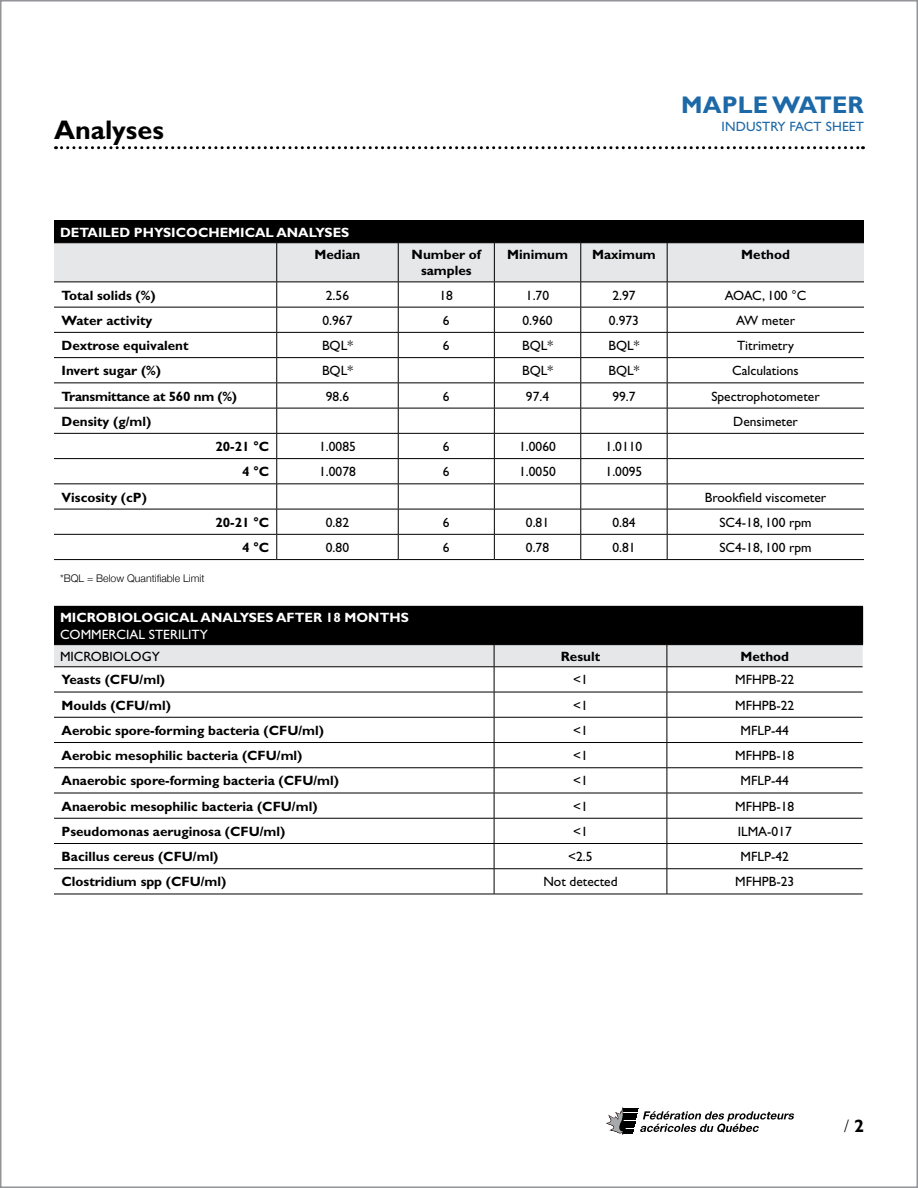
<style>
.page{position:relative;width:918px;height:1188px;background:#fff}
.page>*{position:absolute;margin:0;border:0;box-sizing:border-box;transform-origin:0 0}
.t1{font:700 27px "Gill Sans";color:#000}
.t2{font:700 24.15px "Gill Sans";letter-spacing:.005em;color:#1d68a6}
.t3{font:300 18px "Gill Sans";color:#000}
.t4{font:700 13.5px/16.2px "Gill Sans";color:#000;text-align:center}
.t5{font:13.5px "Gill Sans";color:#000}
.t6{font:700 13.5px "Gill Sans";color:#fff}
.t7{font:700 13.5px "Gill Sans";letter-spacing:-.02em;color:#000}
.t8{font:13.5px "Gill Sans";color:#fff}
.t9{font:13.5px "Gill Sans";letter-spacing:.01em;color:#1d68a6}
.t10{font:300 10.5px "Helvetica Neue";color:#000}
.s1{font-weight:700}
</style>
<div class="page">
<svg style="left:607px;top:1108px;width:187px;height:26px"></svg>
<div style="left:54px;top:221px;width:810px;height:22px;background:#000"></div>
<hr style="left:54px;top:220px;width:223px;height:1px;background:#000">
<hr style="left:277px;top:220px;width:121px;height:1px;background:#000">
<hr style="left:398px;top:220px;width:96px;height:1px;background:#000">
<hr style="left:494px;top:220px;width:87px;height:1px;background:#000">
<hr style="left:581px;top:220px;width:86px;height:1px;background:#000">
<hr style="left:667px;top:220px;width:197px;height:1px;background:#000">
<hr style="left:54px;top:559px;width:223px;height:1px;background:#000">
<hr style="left:277px;top:559px;width:121px;height:1px;background:#000">
<hr style="left:398px;top:559px;width:96px;height:1px;background:#000">
<hr style="left:494px;top:559px;width:87px;height:1px;background:#000">
<hr style="left:581px;top:559px;width:86px;height:1px;background:#000">
<hr style="left:667px;top:559px;width:197px;height:1px;background:#000">
<svg style="left:54px;top:243px;width:810px;height:316px"></svg>
<hr style="left:54px;top:282px;width:223px;height:1px;background:#000">
<hr style="left:277px;top:282px;width:121px;height:1px;background:#000">
<hr style="left:398px;top:282px;width:96px;height:1px;background:#000">
<hr style="left:494px;top:282px;width:87px;height:1px;background:#000">
<hr style="left:581px;top:282px;width:86px;height:1px;background:#000">
<hr style="left:667px;top:282px;width:197px;height:1px;background:#000">
<div style="left:54px;top:606px;width:809px;height:39px;background:#000"></div>
<hr style="left:54px;top:894px;width:440px;height:1px;background:#000">
<hr style="left:494px;top:894px;width:173px;height:1px;background:#000">
<hr style="left:667px;top:894px;width:196px;height:1px;background:#000">
<svg style="left:54px;top:645px;width:809px;height:249px"></svg>
<svg style="left:56px;top:146px;width:807px;height:3px"></svg>
<h1 class="t1" style="left:54px;top:114px;width:111px">Analyses</h1>
<h2 class="t2" style="left:681px;top:91px;width:184px">MAPLE WATER</h2>
<p class="t9" style="left:722px;top:119px;width:144px">INDUSTRY FACT SHEET</p>
<p class="t6" style="left:60px;top:224px;width:291px">DETAILED PHYSICOCHEMICAL ANALYSES</p>
<p class="t4" style="left:315px;top:246px;width:47px">Median</p>
<p class="t4" style="left:412px;top:246px;width:71px">Number of samples</p>
<p class="t4" style="left:507px;top:246px;width:62px">Minimum</p>
<p class="t4" style="left:592px;top:246px;width:65px">Maximum</p>
<p class="t4" style="left:741px;top:246px;width:50px">Method</p>
<p class="t4" style="left:62px;top:287px;width:96px">Total solids (%)</p>
<p class="t5" style="left:326px;top:287px;width:25px">2.56</p>
<p class="t5" style="left:440px;top:287px;width:15px">18</p>
<p class="t5" style="left:526px;top:287px;width:25px">1.70</p>
<p class="t5" style="left:612px;top:287px;width:25px">2.97</p>
<p class="t5" style="left:725px;top:287px;width:83px">AOAC, 100 °C</p>
<p class="t4" style="left:62px;top:312px;width:92px">Water activity</p>
<p class="t5" style="left:323px;top:313px;width:31px">0.967</p>
<p class="t5" style="left:443px;top:313px;width:8px">6</p>
<p class="t5" style="left:523px;top:313px;width:31px">0.960</p>
<p class="t5" style="left:609px;top:313px;width:31px">0.973</p>
<p class="t5" style="left:736px;top:313px;width:60px">AW meter</p>
<p class="t4" style="left:62px;top:337px;width:129px">Dextrose equivalent</p>
<p class="t5" style="left:322px;top:338px;width:32px">BQL*</p>
<p class="t5" style="left:443px;top:338px;width:8px">6</p>
<p class="t5" style="left:522px;top:338px;width:32px">BQL*</p>
<p class="t5" style="left:608px;top:338px;width:32px">BQL*</p>
<p class="t5" style="left:737px;top:338px;width:58px">Titrimetry</p>
<p class="t4" style="left:62px;top:363px;width:101px">Invert sugar (%)</p>
<p class="t5" style="left:322px;top:363px;width:32px">BQL*</p>
<p class="t5" style="left:522px;top:363px;width:32px">BQL*</p>
<p class="t5" style="left:608px;top:363px;width:32px">BQL*</p>
<p class="t5" style="left:732px;top:363px;width:68px">Calculations</p>
<p class="t7" style="left:62px;top:388px;width:177px">Transmittance at 560 nm (%)</p>
<p class="t5" style="left:326px;top:388px;width:25px">98.6</p>
<p class="t5" style="left:443px;top:388px;width:8px">6</p>
<p class="t5" style="left:526px;top:388px;width:25px">97.4</p>
<p class="t5" style="left:612px;top:388px;width:25px">99.7</p>
<p class="t5" style="left:711px;top:388px;width:110px">Spectrophotometer</p>
<p class="t4" style="left:62px;top:413px;width:91px">Density (g/ml)</p>
<p class="t5" style="left:733px;top:413px;width:66px">Densimeter</p>
<p class="t4" style="left:215px;top:438px;width:55px">20-21 °C</p>
<p class="t5" style="left:319px;top:439px;width:38px">1.0085</p>
<p class="t5" style="left:443px;top:439px;width:8px">6</p>
<p class="t5" style="left:519px;top:439px;width:38px">1.0060</p>
<p class="t5" style="left:606px;top:439px;width:38px">1.0110</p>
<p class="t4" style="left:242px;top:464px;width:28px">4 °C</p>
<p class="t5" style="left:319px;top:464px;width:38px">1.0078</p>
<p class="t5" style="left:443px;top:464px;width:8px">6</p>
<p class="t5" style="left:519px;top:464px;width:38px">1.0050</p>
<p class="t5" style="left:606px;top:464px;width:38px">1.0095</p>
<p class="t4" style="left:62px;top:489px;width:87px">Viscosity (cP)</p>
<p class="t5" style="left:705px;top:489px;width:123px">Brookfield viscometer</p>
<p class="t4" style="left:215px;top:514px;width:55px">20-21 °C</p>
<p class="t5" style="left:326px;top:514px;width:25px">0.82</p>
<p class="t5" style="left:443px;top:514px;width:8px">6</p>
<p class="t5" style="left:526px;top:514px;width:25px">0.81</p>
<p class="t5" style="left:612px;top:514px;width:25px">0.84</p>
<p class="t5" style="left:719px;top:514px;width:94px">SC4-18, 100 rpm</p>
<p class="t4" style="left:242px;top:539px;width:28px">4 °C</p>
<p class="t5" style="left:326px;top:540px;width:25px">0.80</p>
<p class="t5" style="left:443px;top:540px;width:8px">6</p>
<p class="t5" style="left:526px;top:540px;width:25px">0.78</p>
<p class="t5" style="left:612px;top:540px;width:25px">0.81</p>
<p class="t5" style="left:719px;top:540px;width:94px">SC4-18, 100 rpm</p>
<p class="t10" style="left:60px;top:570px;width:146px">*BQL = Below Quantifiable Limit</p>
<p class="t6" style="left:60px;top:610px;width:350px">MICROBIOLOGICAL ANALYSES AFTER 18 MONTHS</p>
<p class="t8" style="left:60px;top:626px;width:149px">COMMERCIAL STERILITY</p>
<p class="t5" style="left:60px;top:648px;width:101px">MICROBIOLOGY</p>
<p class="t4" style="left:561px;top:648px;width:41px">Result</p>
<p class="t4" style="left:740px;top:648px;width:50px">Method</p>
<p class="t4" style="left:62px;top:672px;width:105px">Yeasts (CFU/ml)</p>
<p class="t5" style="left:573px;top:672px;width:16px">&lt;1</p>
<p class="t5" style="left:735px;top:672px;width:61px">MFHPB-22</p>
<p class="t4" style="left:62px;top:697px;width:111px">Moulds (CFU/ml)</p>
<p class="t5" style="left:573px;top:697px;width:16px">&lt;1</p>
<p class="t5" style="left:735px;top:697px;width:61px">MFHPB-22</p>
<p class="t4" style="left:62px;top:722px;width:264px">Aerobic spore-forming bacteria (CFU/ml)</p>
<p class="t5" style="left:573px;top:723px;width:16px">&lt;1</p>
<p class="t5" style="left:741px;top:723px;width:50px">MFLP-44</p>
<p class="t4" style="left:62px;top:748px;width:242px">Aerobic mesophilic bacteria (CFU/ml)</p>
<p class="t5" style="left:573px;top:748px;width:16px">&lt;1</p>
<p class="t5" style="left:735px;top:748px;width:61px">MFHPB-18</p>
<p class="t4" style="left:62px;top:773px;width:279px">Anaerobic spore-forming bacteria (CFU/ml)</p>
<p class="t5" style="left:573px;top:773px;width:16px">&lt;1</p>
<p class="t5" style="left:741px;top:773px;width:50px">MFLP-44</p>
<p class="t4" style="left:62px;top:798px;width:257px">Anaerobic mesophilic bacteria (CFU/ml)</p>
<p class="t5" style="left:573px;top:798px;width:16px">&lt;1</p>
<p class="t5" style="left:735px;top:798px;width:61px">MFHPB-18</p>
<p class="t4" style="left:62px;top:823px;width:225px">Pseudomonas aeruginosa (CFU/ml)</p>
<p class="t5" style="left:573px;top:824px;width:16px">&lt;1</p>
<p class="t5" style="left:738px;top:824px;width:56px">ILMA-017</p>
<p class="t4" style="left:62px;top:848px;width:158px">Bacillus cereus (CFU/ml)</p>
<p class="t5" style="left:568px;top:849px;width:26px">&lt;2.5</p>
<p class="t5" style="left:741px;top:849px;width:50px">MFLP-42</p>
<p class="t4" style="left:62px;top:874px;width:166px">Clostridium spp (CFU/ml)</p>
<p class="t5" style="left:543px;top:874px;width:76px">Not detected</p>
<p class="t5" style="left:735px;top:874px;width:61px">MFHPB-23</p>
<h3 class="t3" style="left:844px;top:1116px;width:21px">/ <span class="s1">2</span></h3>
</div>
